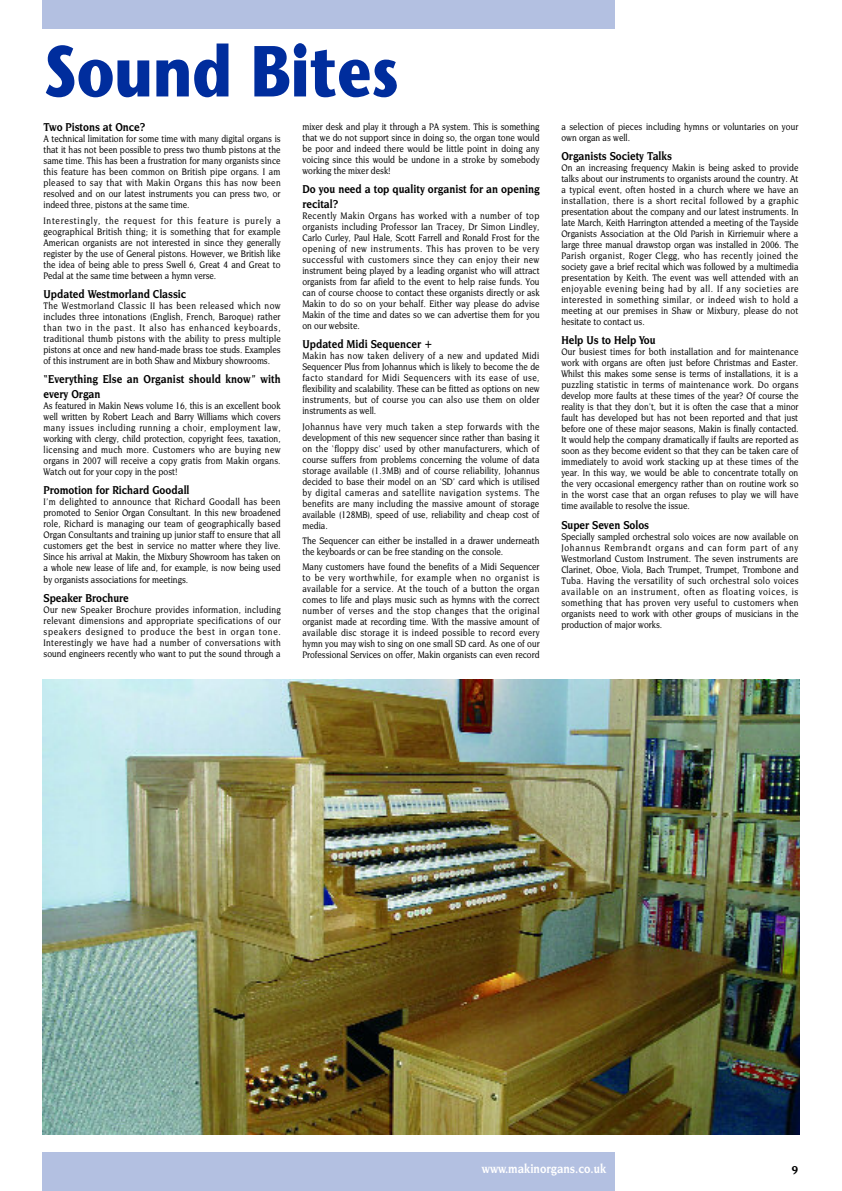
<style>
.page{position:relative;width:842px;height:1191px;background:#fff}
.page>*{position:absolute;margin:0;border:0;box-sizing:border-box;transform-origin:0 0}
.t1{font:700 72px "Stone Sans";color:#002d9d;scale:.83 1}
.t2{font:700 13px "Novarese IT Cby BT";color:#fff;scale:.86 1}
.t3{font:700 12px/15px "Novarese IT Cby BT";color:#000;scale:.86 1}
.t4{font:700 12px "Novarese IT Cby BT";color:#000}
.t5{font:500 10px/11px "Novarese IT Cby BT";color:#000;text-align:justify;scale:.86 1}
</style>
<div class="page">
<div style="left:43px;top:0;width:572px;height:28px;background:#b3c0e1"></div>
<img style="left:43px;top:679px;width:756px;height:455px">
<div style="left:43px;top:1152px;width:572px;height:39px;background:#b3c0e1"></div>
<h1 class="t1" style="left:44px;top:44px;width:430px">Sound Bites</h1>
<p class="t3" style="left:44px;top:121px;width:120px">Two Pistons at Once?</p>
<p class="t5" style="left:44px;top:134px;width:277px">A technical limitation for some time with many digital organs is that it has not been possible to press two thumb pistons at the same time. This has been a frustration for many organists since this feature has been common on British pipe organs. I am pleased to say that with Makin Organs this has now been resolved and on our latest instruments you can press two, or indeed three, pistons at the same time.</p>
<p class="t5" style="left:44px;top:215px;width:277px">Interestingly, the request for this feature is purely a geographical British thing; it is something that for example American organists are not interested in since they generally register by the use of General pistons. However, we British like the idea of being able to press Swell 6, Great 4 and Great to Pedal at the same time between a hymn verse.</p>
<p class="t3" style="left:44px;top:287px;width:167px">Updated Westmorland Classic</p>
<p class="t5" style="left:44px;top:301px;width:277px">The Westmorland Classic II has been released which now includes three intonations (English, French, Baroque) rather than two in the past. It also has enhanced keyboards, traditional thumb pistons with the ability to press multiple pistons at once and new hand-made brass toe studs. Examples of this instrument are in both Shaw and Mixbury showrooms.</p>
<p class="t3" style="left:44px;top:372px;width:277px">“Everything Else an Organist should know” with every Organ</p>
<p class="t5" style="left:44px;top:401px;width:277px">As featured in Makin News volume 16, this is an excellent book well written by Robert Leach and Barry Williams which covers many issues including running a choir, employment law, working with clergy, child protection, copyright fees, taxation, licensing and much more. Customers who are buying new organs in 2007 will receive a copy gratis from Makin organs.<br>Watch out for your copy in the post!</p>
<p class="t3" style="left:44px;top:484px;width:171px">Promotion for Richard Goodall</p>
<p class="t5" style="left:44px;top:497px;width:277px">I’m delighted to announce that Richard Goodall has been promoted to Senior Organ Consultant. In this new broadened role, Richard is managing our team of geographically based Organ Consultants and training up junior staff to ensure that all customers get the best in service no matter where they live.<br>Since his arrival at Makin, the Mixbury Showroom has taken on a whole new lease of life and, for example, is now being used by organists associations for meetings.</p>
<p class="t3" style="left:44px;top:591px;width:101px">Speaker Brochure</p>
<p class="t5" style="left:44px;top:604px;width:277px">Our new Speaker Brochure provides information, including relevant dimensions and appropriate specifications of our speakers designed to produce the best in organ tone.<br>Interestingly we have had a number of conversations with sound engineers recently who want to put the sound through a</p>
<p class="t5" style="left:302px;top:121px;width:277px">mixer desk and play it through a PA system. This is something that we do not support since in doing so, the organ tone would be poor and indeed there would be little point in doing any voicing since this would be undone in a stroke by somebody working the mixer desk!</p>
<p class="t3" style="left:302px;top:182px;width:277px">Do you need a top quality organist for an opening recital?</p>
<p class="t5" style="left:302px;top:211px;width:277px">Recently Makin Organs has worked with a number of top organists including Professor Ian Tracey, Dr Simon Lindley, Carlo Curley, Paul Hale, Scott Farrell and Ronald Frost for the opening of new instruments. This has proven to be very successful with customers since they can enjoy their new instrument being played by a leading organist who will attract organists from far afield to the event to help raise funds. You can of course choose to contact these organists directly or ask Makin to do so on your behalf. Either way please do advise Makin of the time and dates so we can advertise them for you on our website.</p>
<p class="t3" style="left:302px;top:337px;width:153px">Updated Midi Sequencer +</p>
<p class="t5" style="left:302px;top:351px;width:277px">Makin has now taken delivery of a new and updated Midi Sequencer Plus from Johannus which is likely to become the de facto standard for Midi Sequencers with its ease of use, flexibility and scalability. These can be fitted as options on new instruments, but of course you can also use them on older instruments as well.</p>
<p class="t5" style="left:302px;top:421px;width:277px">Johannus have very much taken a step forwards with the development of this new sequencer since rather than basing it on the ‘floppy disc’ used by other manufacturers, which of course suffers from problems concerning the volume of data storage available (1.3MB) and of course reliability, Johannus decided to base their model on an ‘SD’ card which is utilised by digital cameras and satellite navigation systems. The benefits are many including the massive amount of storage available (128MB), speed of use, reliability and cheap cost of media.</p>
<p class="t5" style="left:302px;top:535px;width:277px">The Sequencer can either be installed in a drawer underneath the keyboards or can be free standing on the console.</p>
<p class="t5" style="left:302px;top:562px;width:277px">Many customers have found the benefits of a Midi Sequencer to be very worthwhile, for example when no organist is available for a service. At the touch of a button the organ comes to life and plays music such as hymns with the correct number of verses and the stop changes that the original organist made at recording time. With the massive amount of available disc storage it is indeed possible to record every hymn you may wish to sing on one small SD card. As one of our Professional Services on offer, Makin organists can even record</p>
<p class="t5" style="left:561px;top:121px;width:277px">a selection of pieces including hymns or voluntaries on your own organ as well.</p>
<p class="t3" style="left:561px;top:149px;width:130px">Organists Society Talks</p>
<p class="t5" style="left:561px;top:163px;width:277px">On an increasing frequency Makin is being asked to provide talks about our instruments to organists around the country. At a typical event, often hosted in a church where we have an installation, there is a short recital followed by a graphic presentation about the company and our latest instruments. In late March, Keith Harrington attended a meeting of the Tayside Organists Association at the Old Parish in Kirriemuir where a large three manual drawstop organ was installed in 2006. The Parish organist, Roger Clegg, who has recently joined the society gave a brief recital which was followed by a multimedia presentation by Keith. The event was well attended with an enjoyable evening being had by all. If any societies are interested in something similar, or indeed wish to hold a meeting at our premises in Shaw or Mixbury, please do not hesitate to contact us.</p>
<p class="t3" style="left:561px;top:333px;width:111px">Help Us to Help You</p>
<p class="t5" style="left:561px;top:347px;width:277px">Our busiest times for both installation and for maintenance work with organs are often just before Christmas and Easter.<br>Whilst this makes some sense is terms of installations, it is a puzzling statistic in terms of maintenance work. Do organs develop more faults at these times of the year? Of course the reality is that they don’t, but it is often the case that a minor fault has developed but has not been reported and that just before one of these major seasons, Makin is finally contacted.<br>It would help the company dramatically if faults are reported as soon as they become evident so that they can be taken care of immediately to avoid work stacking up at these times of the year. In this way, we would be able to concentrate totally on the very occasional emergency rather than on routine work so in the worst case that an organ refuses to play we will have time available to resolve the issue.</p>
<p class="t3" style="left:561px;top:518px;width:104px">Super Seven Solos</p>
<p class="t5" style="left:561px;top:531px;width:277px">Specially sampled orchestral solo voices are now available on Johannus Rembrandt organs and can form part of any Westmorland Custom Instrument. The seven instruments are Clarinet, Oboe, Viola, Bach Trumpet, Trumpet, Trombone and Tuba. Having the versatility of such orchestral solo voices available on an instrument, often as floating voices, is something that has proven very useful to customers when organists need to work with other groups of musicians in the production of major works.</p>
<h2 class="t2" style="left:482px;top:1163px;width:146px">www.makinorgans.co.uk</h2>
<p class="t4" style="left:791px;top:1164px;width:8px">9</p>
</div>
